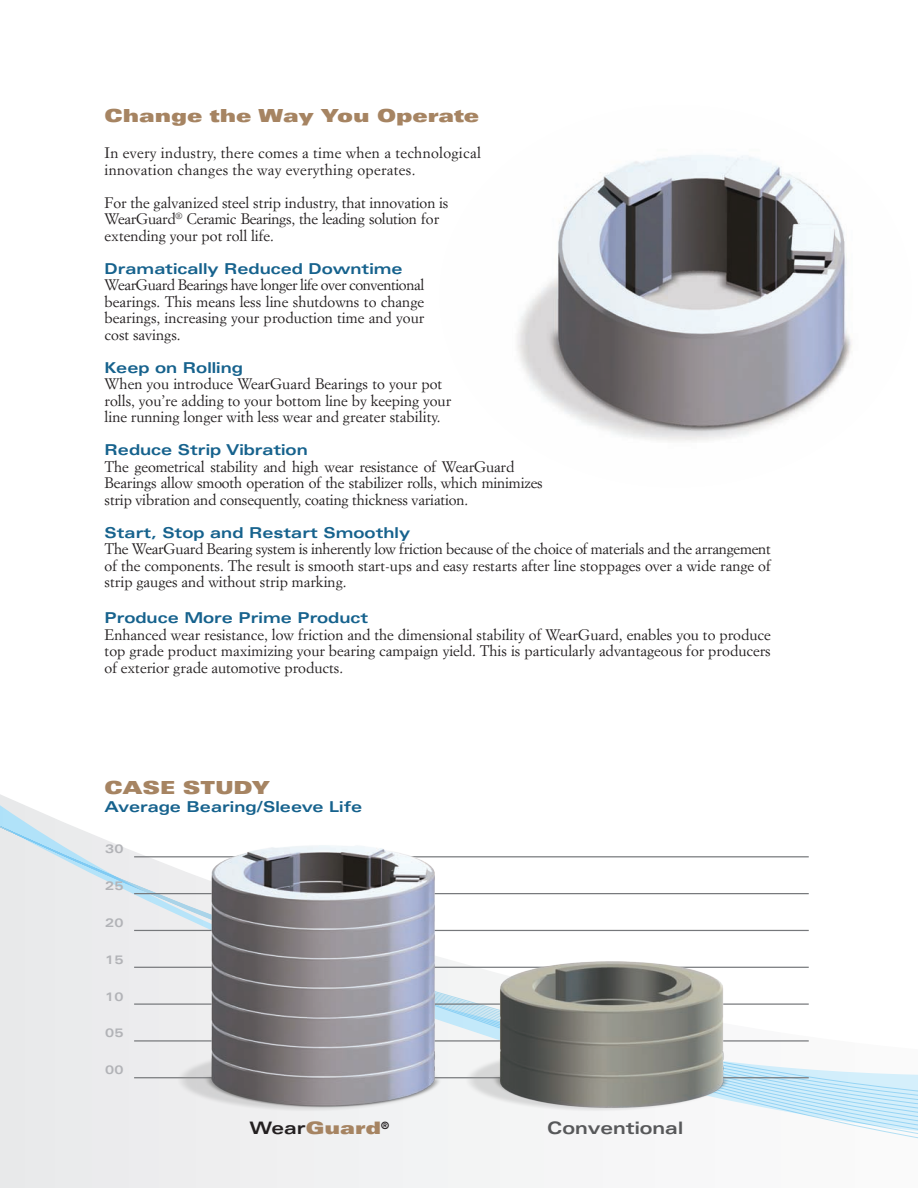
<style>
.page{position:relative;width:918px;height:1188px;background:#fff}
.page>*{position:absolute;margin:0;border:0;box-sizing:border-box;transform-origin:0 0}
.t1{font:900 expanded 18px "Univers";color:#a68462}
.t2{font:700 expanded 17.25px "Univers";color:#57585a}
.t3{font:900 expanded 17.25px "Univers";color:#a68462}
.t4{font:15px/16.5px "Simoncini Garamond";color:#231f20}
.t5{font:700 expanded 15px "Univers";color:#16628d}
.t6{font:15px/16.5px "Simoncini Garamond";letter-spacing:.02em;color:#231f20}
.t7{font:700 expanded 12.3px "Univers";color:#b2b3b7}
.t8{font:700 expanded 10.05px "Univers";color:#231f20}
.s1{font-weight:700;color:#231f20}
</style>
<div class="page">
<svg style="left:0;top:794px;width:544px;height:394px"></svg>
<svg style="left:0;top:805px;width:544px;height:8px"></svg>
<svg style="left:0;top:813px;width:918px;height:360px"></svg>
<img style="left:517px;top:155px;width:335px;height:286px">
<hr style="left:134px;top:893px;width:675px;height:1px;background:#76787b">
<hr style="left:134px;top:930px;width:675px;height:1px;background:#76787b">
<hr style="left:134px;top:967px;width:675px;height:1px;background:#76787b">
<hr style="left:134px;top:1003px;width:675px;height:2px;background:#76787b">
<hr style="left:134px;top:1040px;width:675px;height:2px;background:#76787b">
<hr style="left:134px;top:856px;width:675px;height:1px;background:#76787b">
<hr style="left:134px;top:1077px;width:675px;height:1px;background:#76787b">
<img style="left:158px;top:831px;width:583px;height:318px">
<p class="t1" style="left:105px;top:105px;width:376px">Change the Way You Operate</p>
<p class="t6" style="left:105px;top:144px;width:378px">In every industry, there comes a time when a technological innovation changes the way everything operates.</p>
<p class="t4" style="left:105px;top:194px;width:345px">For the galvanized steel strip industry, that innovation is<br>WearGuard<sup>®</sup> Ceramic Bearings, the leading solution for extending your pot roll life.</p>
<p class="t5" style="left:105px;top:260px;width:300px">Dramatically Reduced Downtime</p>
<p class="t4" style="left:105px;top:276px;width:321px;text-align:justify">WearGuard Bearings have longer life over conventional bearings. This means less line shutdowns to change bearings, increasing your production time and your cost savings.</p>
<p class="t5" style="left:105px;top:359px;width:140px">Keep on Rolling</p>
<p class="t4" style="left:105px;top:375px;width:348px">When you introduce WearGuard Bearings to your pot rolls, you’re adding to your bottom line by keeping your line running longer with less wear and greater stability.</p>
<p class="t5" style="left:105px;top:441px;width:205px">Reduce Strip Vibration</p>
<p class="t4" style="left:105px;top:458px;width:440px">The geometrical stability and high wear resistance of WearGuard<br>Bearings allow smooth operation of the stabilizer rolls, which minimizes strip vibration and consequently, coating thickness variation.</p>
<p class="t5" style="left:105px;top:524px;width:307px">Start, Stop and Restart Smoothly</p>
<p class="t4" style="left:105px;top:540px;width:668px;text-align:justify">The WearGuard Bearing system is inherently low friction because of the choice of materials and the arrangement of the components. The result is smooth start-ups and easy restarts after line stoppages over a wide range of strip gauges and without strip marking.</p>
<p class="t5" style="left:105px;top:609px;width:265px">Produce More Prime Product</p>
<p class="t4" style="left:105px;top:626px;width:668px;text-align:justify">Enhanced wear resistance, low friction and the dimensional stability of WearGuard, enables you to produce top grade product maximizing your bearing campaign yield. This is particularly advantageous for producers of exterior grade automotive products.</p>
<p class="t1" style="left:105px;top:777px;width:167px">CASE STUDY</p>
<p class="t5" style="left:105px;top:799px;width:259px">Average Bearing/Sleeve Life</p>
<p class="t7" style="left:105px;top:842px;width:20px">30</p>
<p class="t7" style="left:105px;top:879px;width:20px">25</p>
<p class="t7" style="left:105px;top:916px;width:20px">20</p>
<p class="t7" style="left:105px;top:952px;width:20px">15</p>
<p class="t7" style="left:105px;top:989px;width:20px">10</p>
<p class="t7" style="left:105px;top:1026px;width:20px">05</p>
<p class="t7" style="left:105px;top:1063px;width:20px">00</p>
<p class="t8" style="left:381px;top:1119px;width:10px">®</p>
<p class="t3" style="left:250px;top:1118px;width:133px"><span class="s1">Wear</span>Guard</p>
<p class="t2" style="left:547px;top:1118px;width:137px">Conventional</p>
</div>
